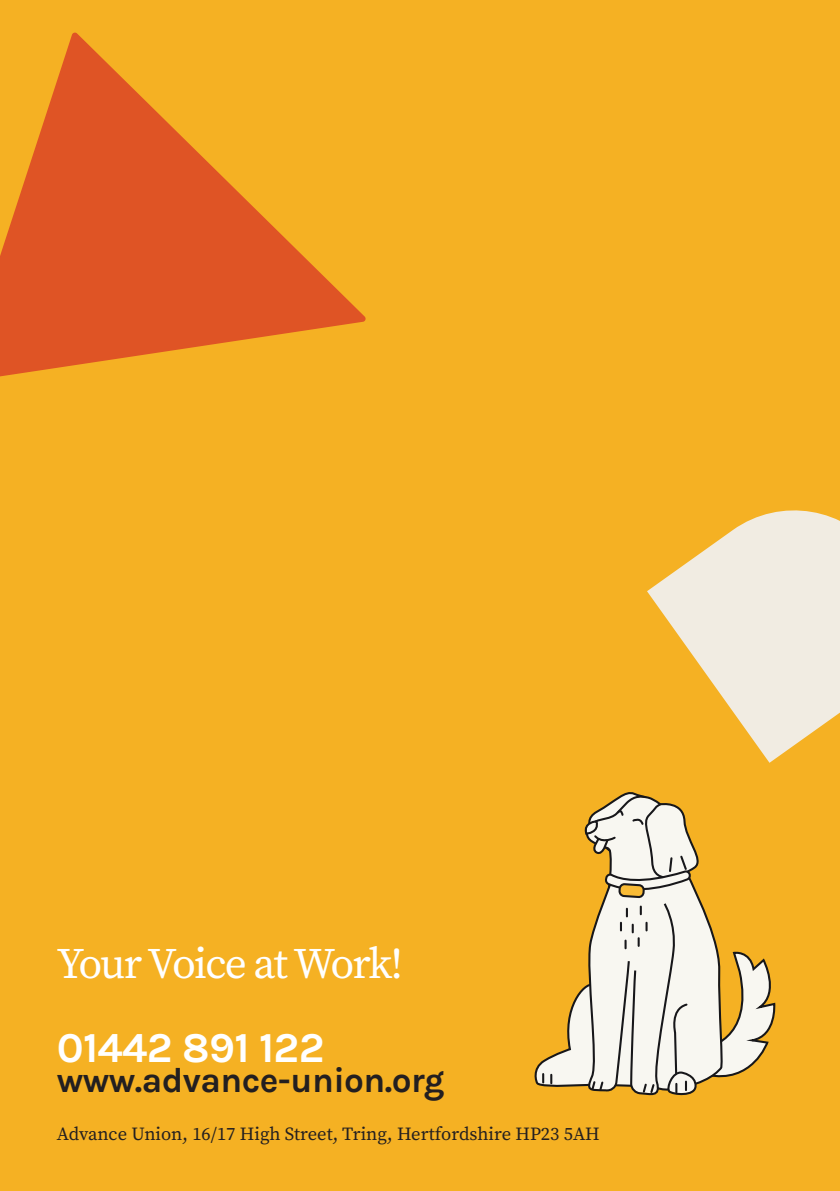
<style>
.page{position:relative;width:840px;height:1191px;background:#fff}
.page>*{position:absolute;margin:0;border:0;box-sizing:border-box;transform-origin:0 0}
.t1{font:43.4px "Source Serif Pro";letter-spacing:-.04em;color:#fff}
.t2{font:42.6px "Karla";letter-spacing:-.015em;color:#fff}
.t3{font:35px "Karla";letter-spacing:-.015em;color:#231f20}
.t4{font:18.6px "Source Serif Pro";color:#231f20}
</style>
<div class="page">
<div style="left:0;top:0;width:839px;height:1191px;background:#f5b123"></div>
<svg style="left:647px;top:510px;width:192px;height:253px;fill:#f1ece2"></svg>
<svg style="left:0;top:32px;width:365px;height:345px;fill:#df5425"></svg>
<svg style="left:534px;top:995px;width:43px;height:92px"></svg>
<svg style="left:542px;top:1074px;width:2px;height:8px"></svg>
<svg style="left:550px;top:1074px;width:2px;height:9px"></svg>
<svg style="left:577px;top:792px;width:199px;height:304px"></svg>
<p class="t1" style="left:57px;top:934px;width:348px">Your Voice at Work!</p>
<p class="t2" style="left:57px;top:1020px;width:269px">01442 891 122</p>
<p class="t3" style="left:57px;top:1057px;width:389px">www.advance-union.org</p>
<p class="t4" style="left:57px;top:1121px;width:544px">Advance Union, 16/17 High Street, Tring, Hertfordshire HP23 5AH</p>
</div>
